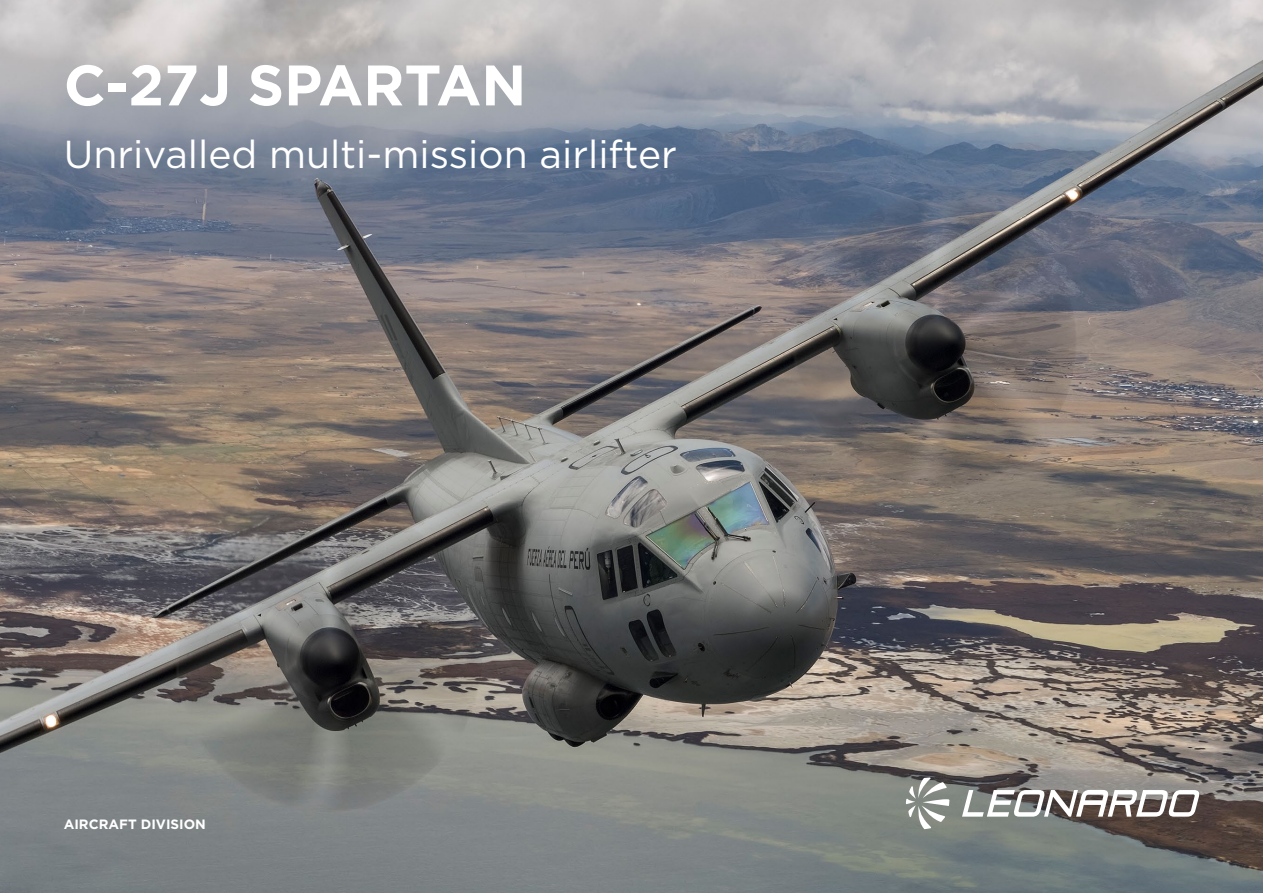
<style>
.page{position:relative;width:1263px;height:893px;background:#fff}
.page>*{position:absolute;margin:0;border:0;box-sizing:border-box;transform-origin:0 0}
.t1{font:700 57px "Gotham";color:#fff}
.t2{font:39px "Gotham";color:#fff}
.t3{font:700 13.5px "Gotham";color:#fff}
</style>
<div class="page">
<img style="left:0;top:0;width:1263px;height:893px">
<svg style="left:962px;top:790px;width:237px;height:27px"></svg>
<svg style="left:906px;top:777px;width:43px;height:52px"></svg>
<h1 class="t1" style="left:64px;top:52px;width:464px">C-27J SPARTAN</h1>
<p class="t2" style="left:64px;top:132px;width:615px">Unrivalled multi-mission airlifter</p>
<p class="t3" style="left:64px;top:817px;width:144px">AIRCRAFT DIVISION</p>
</div>
